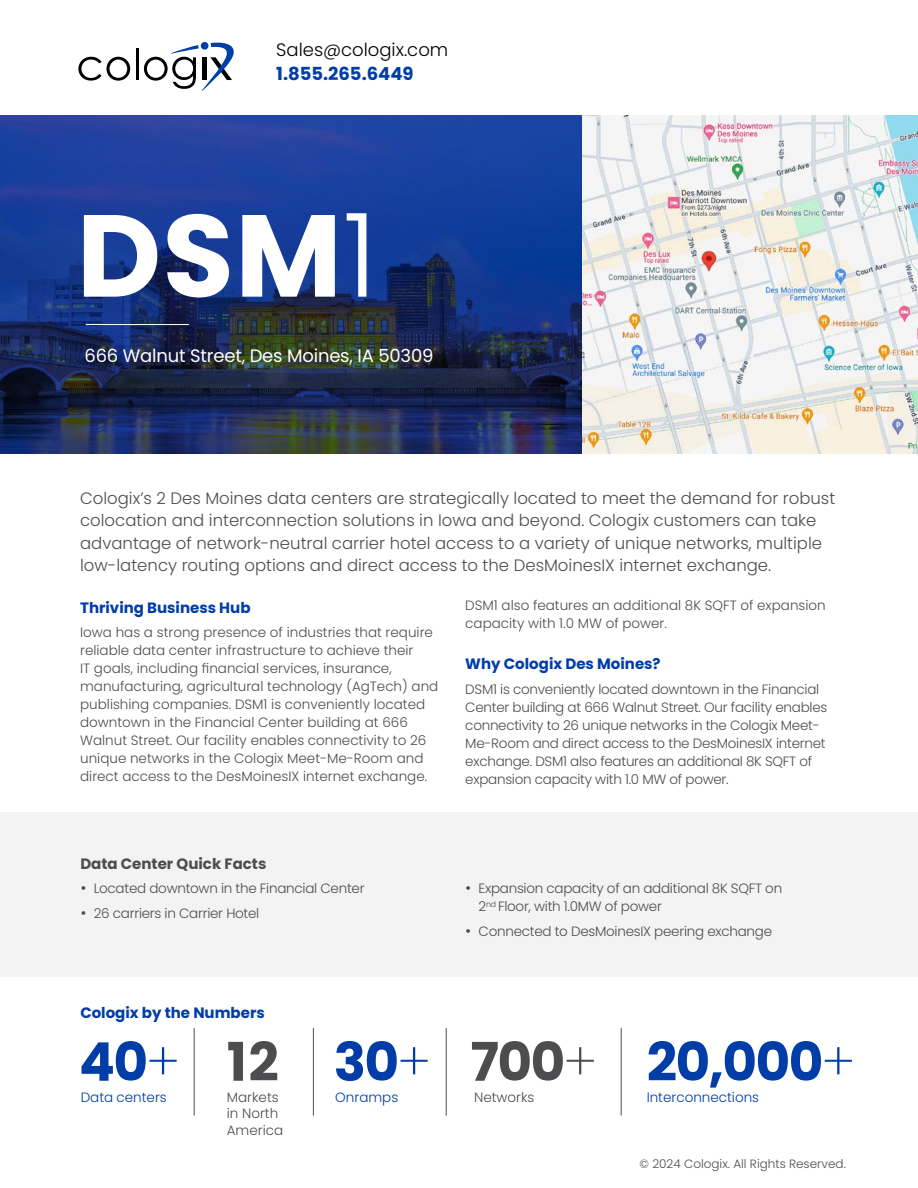
<style>
.page{position:relative;width:918px;height:1188px;background:#fff}
.page>*{position:absolute;margin:0;border:0;box-sizing:border-box;transform-origin:0 0}
.t1{font:700 116.4px "Poppins";color:#fff}
.t2{font:700 53.25px "Poppins";letter-spacing:-.03em;color:#003da7}
.t3{font:700 53.25px "Poppins";color:#4d4d4f}
.t4{font:18px "Poppins";letter-spacing:-.01em;color:#fff}
.t5{font:300 18px "Poppins";color:#000}
.t6{font:700 18px "Poppins";color:#003da7}
.t7{font:300 16.5px/22.5px "Poppins";color:#4d4d4f}
.t8{font:700 15px "Poppins";color:#003da7}
.t9{font:700 15px "Poppins";color:#4d4d4f}
.t10{font:300 13.5px/18px "Poppins";color:#4d4d4f}
.t11{font:300 13.5px/18px "Poppins";letter-spacing:-.02em;color:#4d4d4f}
.t12{font:300 13.5px "Poppins";color:#003da7}
.t13{font:300 12px "Poppins";color:#4d4d4f}
.s1{font-weight:300}
.s2{font-weight:400;font-size:15px}
.s3{font-weight:200}
.s4{color:#4d4d4f}
.s5{font-weight:200;color:#4d4d4f}
</style>
<div class="page">
<svg style="left:78px;top:57px;width:52px;height:24px"></svg>
<hr style="left:136px;top:49px;width:2px;height:31px;background:#000">
<svg style="left:144px;top:43px;width:90px;height:48px"></svg>
<div style="left:201px;top:42px;width:8px;height:8px;background:#003da7;border-radius:50%"></div>
<hr style="left:194px;top:1028px;width:1px;height:88px;background:#4d4d4f">
<hr style="left:446px;top:1028px;width:1px;height:88px;background:#4d4d4f">
<hr style="left:313px;top:1028px;width:1px;height:88px;background:#4d4d4f">
<hr style="left:621px;top:1028px;width:1px;height:88px;background:#4d4d4f">
<svg style="left:0;top:116px;width:582px;height:338px;background:#1b3576"></svg>
<div style="left:0;top:812px;width:918px;height:164px;background:#f3f3f4"></div>
<svg style="left:582px;top:116px;width:336px;height:338px;fill:#f4f1ee"></svg>
<hr style="left:86px;top:324px;width:103px;height:1px;background:#fff">
<h3 class="t5" style="left:276px;top:39px;width:174px">Sales@cologix.com</h3>
<h3 class="t6" style="left:276px;top:63px;width:139px">1.855.265.6449</h3>
<h1 class="t1" style="left:77px;top:188px;width:302px">DSM<span class="s1">1</span></h1>
<h3 class="t4" style="left:84px;top:346px;width:351px">666 Walnut Street, Des Moines, IA 50309</h3>
<p class="t7" style="left:80px;top:487px;width:757px">Cologix’s 2 Des Moines data centers are strategically located to meet the demand for robust colocation and interconnection solutions in Iowa and beyond. Cologix customers can take advantage of network-neutral carrier hotel access to a variety of unique networks, multiple low-latency routing options and direct access to the DesMoinesIX internet exchange.</p>
<p class="t8" style="left:80px;top:599px;width:172px">Thriving Business Hub</p>
<p class="t10" style="left:80px;top:624px;width:360px">Iowa has a strong presence of industries that require reliable data center infrastructure to achieve their<br>IT goals, including financial services, insurance, manufacturing, agricultural technology (AgTech) and publishing companies. DSM1 is conveniently located downtown in the Financial Center building at 666<br>Walnut Street. Our facility enables connectivity to 26 unique networks in the Cologix Meet-Me-Room and direct access to the DesMoinesIX internet exchange.</p>
<p class="t10" style="left:465px;top:596px;width:362px">DSM1 also features an additional 8K SQFT of expansion capacity with 1.0 MW of power.</p>
<p class="t8" style="left:465px;top:655px;width:197px">Why Cologix Des Moines?</p>
<p class="t11" style="left:465px;top:680px;width:364px">DSM1 is conveniently located downtown in the Financial Center building at 666 Walnut Street. Our facility enables connectivity to 26 unique networks in the Cologix Meet-Me-Room and direct access to the DesMoinesIX internet exchange. DSM1 also features an additional 8K SQFT of expansion capacity with 1.0 MW of power.</p>
<p class="t9" style="left:80px;top:855px;width:188px">Data Center Quick Facts</p>
<p class="t11" style="left:80px;top:880px;width:286px"><span class="s2">•</span> Located downtown in the Financial Center</p>
<p class="t11" style="left:80px;top:905px;width:181px"><span class="s2">•</span> 26 carriers in Carrier Hotel</p>
<p class="t11" style="left:479px;top:880px;width:305px;text-indent:-14px"><span class="s2">•</span> Expansion capacity of an additional 8K SQFT on<br>2<sup>nd</sup> Floor, with 1.0MW of power</p>
<p class="t11" style="left:465px;top:923px;width:309px"><span class="s2">•</span> Connected to DesMoinesIX peering exchange</p>
<p class="t8" style="left:80px;top:1004px;width:186px">Cologix by the Numbers</p>
<h2 class="t3" style="left:227px;top:1031px;width:54px">12</h2>
<h2 class="t2" style="left:334px;top:1031px;width:98px">30<span class="s3">+</span></h2>
<p class="t12" style="left:335px;top:1089px;width:64px">Onramps</p>
<p class="t10" style="left:474px;top:1088px;width:62px">Networks</p>
<p class="t12" style="left:647px;top:1089px;width:114px">Interconnections</p>
<h2 class="t2" style="left:79px;top:1031px;width:102px">40<span class="s3">+</span></h2>
<h2 class="t2" style="left:470px;top:1031px;width:386px"><span class="s4">700</span><span class="s5">+</span> 20,000<span class="s3">+</span></h2>
<p class="t12" style="left:81px;top:1089px;width:88px">Data centers</p>
<p class="t10" style="left:227px;top:1089px;width:58px;line-height:16.5px">Markets in North<br>America</p>
<p class="t13" style="left:640px;top:1156px;width:208px">© 2024 Cologix. All Rights Reserved.</p>
</div>
